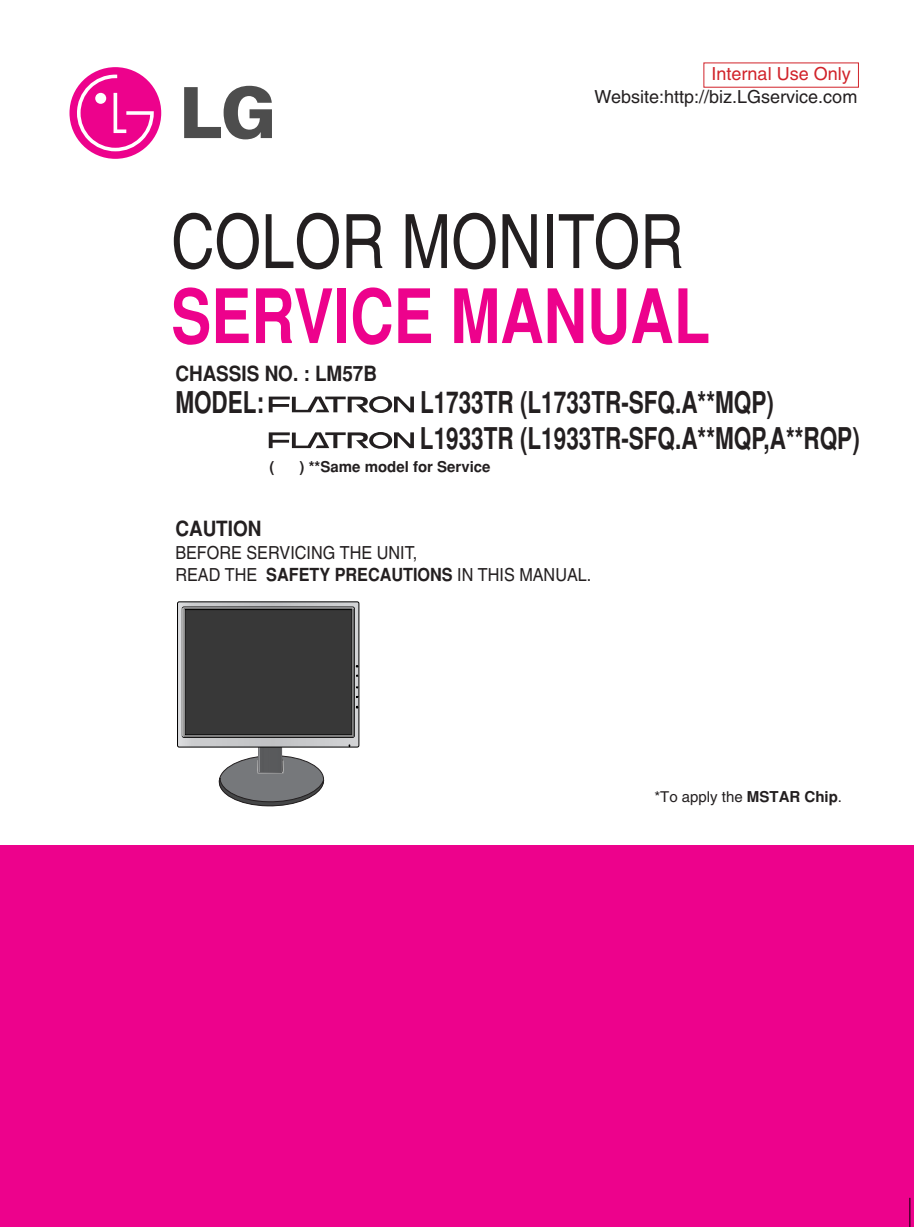
<style>
.page{position:relative;width:914px;height:1227px;background:#fff}
.page>*{position:absolute;margin:0;border:0;box-sizing:border-box;transform-origin:0 0}
.t1{font:700 75px "Helvetica";color:#ed028c;scale:.8 1}
.t2{font:75px "Helvetica";color:#231f20;scale:.8 1}
.t3{font:700 30px/36px "Helvetica";color:#231f20;scale:.75 1}
.t4{font:700 21px "Helvetica";color:#231f20;scale:.9 1}
.t5{font:18px/21.6px "Helvetica";color:#231f20;scale:.9 1}
.t6{font:18px "Helvetica";color:#231f20}
.t7{font:18px "Helvetica";color:#d1232a}
.t8{font:700 15px "Helvetica";color:#231f20}
.t9{font:15px "Helvetica";color:#231f20}
.s1{font-weight:700}
</style>
<div class="page">
<div style="left:0;top:845px;width:914px;height:382px;background:#ed028c"></div>
<svg style="left:909px;top:1198px;width:1px;height:29px"></svg>
<svg style="left:217px;top:747px;width:109px;height:60px"></svg>
<svg style="left:177px;top:602px;width:182px;height:145px;background:#b5b6b8"></svg>
<div style="left:177px;top:602px;width:182px;height:145px;border:1px solid #000;border-radius:2px"></div>
<div style="left:182px;top:607px;width:172px;height:130px;border:1px solid #000;border-radius:2px"></div>
<svg style="left:183px;top:608px;width:175px;height:128px;background:#3c3c3c"></svg>
<svg style="left:184px;top:86px;width:88px;height:53px"></svg>
<div style="left:69px;top:67px;width:92px;height:92px;background:#ed028c;border-radius:50%"></div>
<svg style="left:77px;top:75px;width:77px;height:76px"></svg>
<svg style="left:269px;top:396px;width:145px;height:17px"></svg>
<svg style="left:269px;top:432px;width:145px;height:17px"></svg>
<p class="t7" style="left:711px;top:67px;width:141px">Internal Use Only</p>
<p class="t6" style="left:594px;top:91px;width:264px">Website:http://biz.LGservice.com</p>
<h1 class="t2" style="left:171px;top:214px;width:642px">COLOR MONITOR</h1>
<h1 class="t1" style="left:171px;top:289px;width:675px">SERVICE MANUAL</h1>
<p class="t4" style="left:175px;top:366px;width:225px">CHASSIS NO. : LM57B</p>
<p class="t3" style="left:175px;top:387px;width:120px">MODEL:</p>
<p class="t3" style="left:420px;top:387px;width:588px">L1733TR (L1733TR-SFQ.A**MQP)<br>L1933TR (L1933TR-SFQ.A**MQP,A**RQP)</p>
<p class="t8" style="left:269px;top:461px;width:6px">(</p>
<p class="t8" style="left:299px;top:461px;width:192px">) **Same model for Service</p>
<p class="t4" style="left:175px;top:521px;width:97px">CAUTION</p>
<p class="t5" style="left:175px;top:544px;width:463px">BEFORE SERVICING THE UNIT,<br>READ THE <span class="s1">SAFETY PRECAUTIONS</span> IN THIS MANUAL.</p>
<p class="t9" style="left:654px;top:791px;width:189px">*To apply the <span class="s1">MSTAR Chip</span>.</p>
</div>
